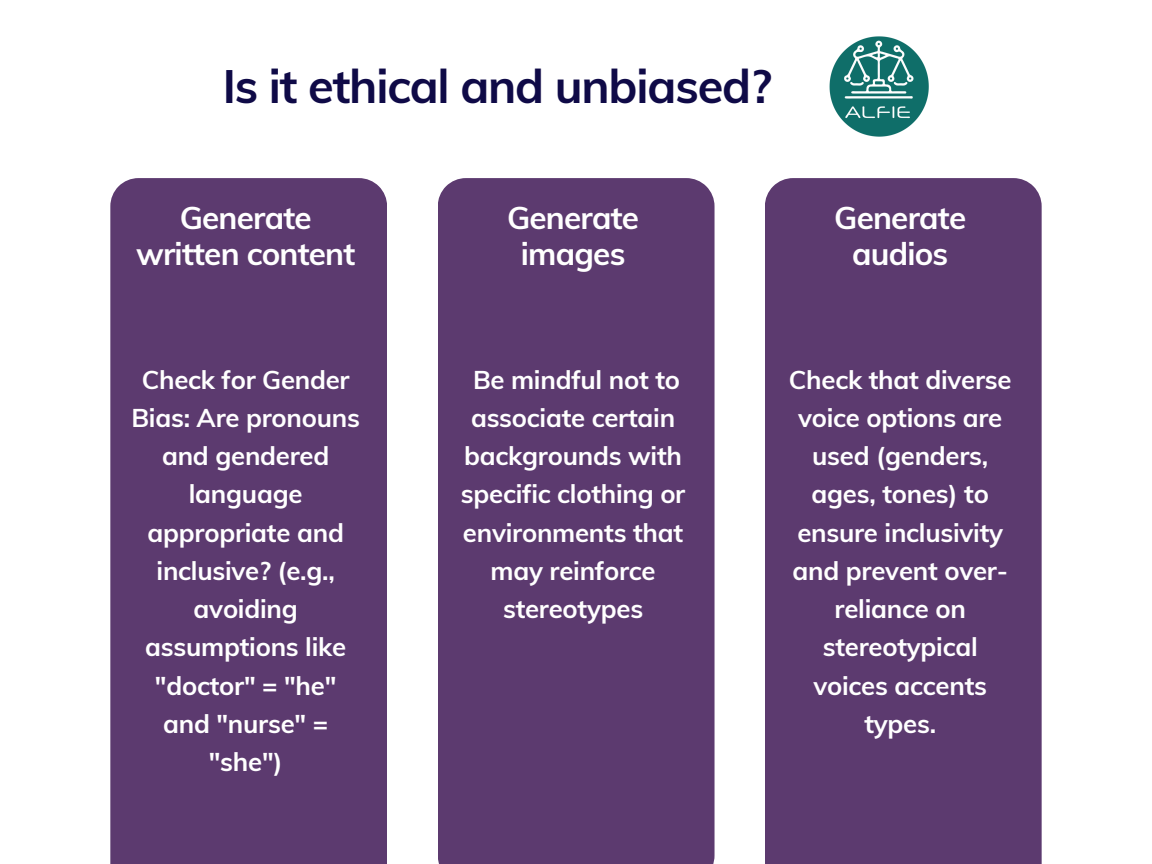
<style>
.page{position:relative;width:1152px;height:864px;background:#fff}
.page>*{position:absolute;margin:0;border:0;box-sizing:border-box;transform-origin:0 0}
.t1{font:700 46.8px "Muli";letter-spacing:-.025em;color:#0f0a47}
.t2{font:700 31.5px/36.8px "Muli";letter-spacing:-.025em;color:#fff;text-align:center}
.t3{font:700 25.8px/38.2px "Muli";letter-spacing:-.01em;color:#fff;text-align:center}
</style>
<div class="page">
<img style="left:829px;top:36px;width:100px;height:100px">
<div style="left:110px;top:178px;width:277px;height:686px;background:#5c3a6f"></div>
<div style="left:438px;top:178px;width:276px;height:686px;background:#5c3a6f"></div>
<div style="left:765px;top:178px;width:276px;height:686px;background:#5c3a6f"></div>
<h1 class="t1" style="left:223px;top:56px;width:550px">Is it ethical and unbiased?</h1>
<h2 class="t2" style="left:136px;top:198px;width:221px">Generate written content</h2>
<p class="t3" style="left:131px;top:360px;width:230px">Check for Gender<br>Bias: Are pronouns and gendered language appropriate and inclusive? (e.g., avoiding assumptions like "doctor" = "he" and "nurse" = "she")</p>
<h2 class="t2" style="left:507px;top:198px;width:134px">Generate images</h2>
<p class="t3" style="left:461px;top:360px;width:226px">Be mindful not to associate certain backgrounds with specific clothing or environments that may reinforce stereotypes</p>
<h2 class="t2" style="left:834px;top:198px;width:134px">Generate audios</h2>
<p class="t3" style="left:789px;top:360px;width:224px">Check that diverse voice options are used (genders, ages, tones) to ensure inclusivity and prevent over&shy;reliance on stereotypical voices accents types.</p>
</div>
